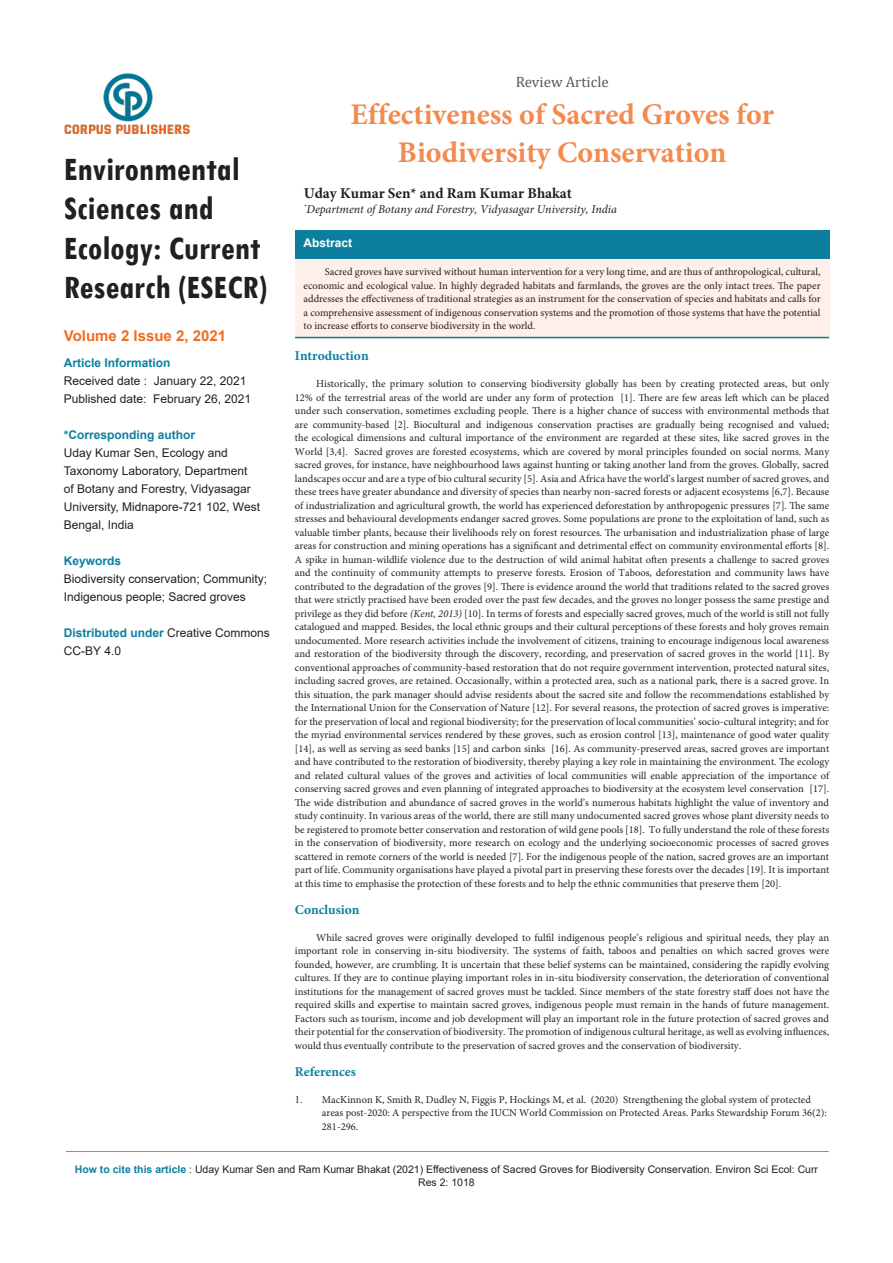
<style>
.page{position:relative;width:893px;height:1263px;background:#fff}
.page>*{position:absolute;margin:0;border:0;box-sizing:border-box;transform-origin:0 0}
.t1{font:700 condensed 34.65px/39.2px "Tw Cen";color:#231f20}
.t2{font:700 30px/37.5px "Minion Pro";color:#f38a4e;text-align:center}
.t3{font:700 15px "Minion Pro";color:#231f20}
.t4{font:700 15px "Arial";color:#f06d22}
.t5{font:15px "Cambria";color:#57585a}
.t6{font:700 13.5px "Minion Pro";color:#0c7f9f}
.t7{font:12px/18px "Arial";color:#231f20}
.t8{font:italic 12px "Minion Pro";color:#231f20}
.t9{font:700 12px "Arial";color:#0c7f9f}
.t10{font:700 12px "Arial";color:#fff}
.t11{font:10.5px/13.5px "Minion Pro";color:#231f20;text-align:justify}
.t12{font:10.5px/13.5px "Arial";color:#231f20;text-align:center}
.s1{font-weight:700;color:#0c7f9f}
.s2{font-style:italic}
.s3{font-family:"Times New Roman"}
</style>
<div class="page">
<hr style="left:66px;top:1151px;width:763px;height:1px;background:#f06d22">
<img style="left:65px;top:73px;width:125px;height:61px">
<div style="left:295px;top:230px;width:534px;height:30px;background:#0c7f9f"></div>
<div style="left:295px;top:259px;width:534px;height:79px;background:#fef0e9"></div>
<hr style="left:295px;top:337px;width:534px;height:1px;background:#0c7f9f">
<h1 class="t1" style="left:64px;top:149px;width:205px">Environmental<br>Sciences and<br>Ecology: Current<br>Research (ESECR)</h1>
<p class="t4" style="left:64px;top:325px;width:164px">Volume 2 Issue 2, 2021</p>
<p class="t9" style="left:64px;top:354px;width:108px">Article Information</p>
<p class="t7" style="left:64px;top:372px;width:189px">Received date : January 22, 2021<br>Published date: February 26, 2021</p>
<p class="t9" style="left:64px;top:426px;width:133px">*Corresponding author</p>
<p class="t7" style="left:64px;top:444px;width:198px">Uday Kumar Sen, Ecology and<br>Taxonomy Laboratory, Department of Botany and Forestry, Vidyasagar<br>University, Midnapore-721 102, West<br>Bengal, India</p>
<p class="t9" style="left:64px;top:552px;width:59px">Keywords</p>
<p class="t7" style="left:64px;top:570px;width:205px">Biodiversity conservation; Community;<br>Indigenous people; Sacred groves</p>
<p class="t7" style="left:64px;top:624px;width:208px"><span class="s1">Distributed under</span> Creative Commons<br>CC-BY 4.0</p>
<p class="t5" style="left:516px;top:73px;width:94px">Review Article</p>
<p class="t2" style="left:351px;top:96px;width:425px">Effectiveness of Sacred Groves for<br>Biodiversity Conservation</p>
<p class="t3" style="left:304px;top:183px;width:270px">Uday Kumar Sen* and Ram Kumar Bhakat</p>
<p class="t8" style="left:304px;top:201px;width:315px"><sup>*</sup>Department of Botany and Forestry, Vidyasagar University, India</p>
<p class="t10" style="left:304px;top:235px;width:50px">Abstract</p>
<p class="t11" style="left:304px;top:265px;width:519px;text-indent:21px">Sacred groves have survived without human intervention for a very long time, and are thus of anthropological, cultural, economic and ecological value. In highly degraded habitats and farmlands, the groves are the only intact trees. The paper addresses the effectiveness of traditional strategies as an instrument for the conservation of species and habitats and calls for a comprehensive assessment of indigenous conservation systems and the promotion of those systems that have the potential to increase efforts to conserve biodiversity in the world.</p>
<p class="t6" style="left:295px;top:346px;width:75px">Introduction</p>
<p class="t11" style="left:295px;top:378px;width:536px;text-indent:21px">Historically, the primary solution to conserving biodiversity globally has been by creating protected areas, but only 12% of the terrestrial areas of the world are under any form of protection [1]. There are few areas left which can be placed under such conservation, sometimes excluding people. There is a higher chance of success with environmental methods that are community-based [2]. Biocultural and indigenous conservation practises are gradually being recognised and valued; the ecological dimensions and cultural importance of the environment are regarded at these sites, like sacred groves in the World [3,4]. Sacred groves are forested ecosystems, which are covered by moral principles founded on social norms. Many sacred groves, for instance, have neighbourhood laws against hunting or taking another land from the groves. Globally, sacred landscapes occur and are a type of bio cultural security [5]. Asia and Africa have the world’s largest number of sacred groves, and these trees have greater abundance and diversity of species than nearby non-sacred forests or adjacent ecosystems [6,7]. Because of industrialization and agricultural growth, the world has experienced deforestation by anthropogenic pressures [7]. The same stresses and behavioural developments endanger sacred groves. Some populations are prone to the exploitation of land, such as valuable timber plants, because their livelihoods rely on forest resources. The urbanisation and industrialization phase of large areas for construction and mining operations has a significant and detrimental effect on community environmental efforts [8].<br>A spike in human-wildlife violence due to the destruction of wild animal habitat often presents a challenge to sacred groves and the continuity of community attempts to preserve forests. Erosion of Taboos, deforestation and community laws have contributed to the degradation of the groves [9]. There is evidence around the world that traditions related to the sacred groves that were strictly practised have been eroded over the past few decades, and the groves no longer possess the same prestige and privilege as they did before <span class="s2">(Kent, 2013)</span> [10]. In terms of forests and especially sacred groves, much of the world is still not fully catalogued and mapped. Besides, the local ethnic groups and their cultural perceptions of these forests and holy groves remain undocumented. More research activities include the involvement of citizens, training to encourage indigenous local awareness and restoration of the biodiversity through the discovery, recording, and preservation of sacred groves in the world [11]. By conventional approaches of community-based restoration that do not require government intervention, protected natural sites, including sacred groves, are retained. Occasionally, within a protected area, such as a national park, there is a sacred grove. In this situation, the park manager should advise residents about the sacred site and follow the recommendations established by the International Union for the Conservation of Nature [12]. For several reasons, the protection of sacred groves is imperative: for the preservation of local and regional biodiversity; for the preservation of local communities’ socio-cultural integrity; and for the myriad environmental services rendered by these groves, such as erosion control [13], maintenance of good water quality [14], as well as serving as seed banks [15] and carbon sinks [16]. As community-preserved areas, sacred groves are important and have contributed to the restoration of biodiversity, thereby playing a key role in maintaining the environment. The ecology and related cultural values of the groves and activities of local communities will enable appreciation of the importance of conserving sacred groves and even planning of integrated approaches to biodiversity at the ecosystem level conservation [17].<br>The wide distribution and abundance of sacred groves in the world’s numerous habitats highlight the value of inventory and study continuity. In various areas of the world, there are still many undocumented sacred groves whose plant diversity needs to be registered to promote better conservation and restoration of wild gene pools [18]. To fully understand the role of these forests in the conservation of biodiversity, more research on ecology and the underlying socioeconomic processes of sacred groves scattered in remote corners of the world is needed [7]. For the indigenous people of the nation, sacred groves are an important part of life. Community organisations have played a pivotal part in preserving these forests over the decades [19]. It is important at this time to emphasise the protection of these forests and to help the ethnic communities that preserve them [20].</p>
<p class="t6" style="left:295px;top:900px;width:66px">Conclusion</p>
<p class="t11" style="left:295px;top:931px;width:536px;text-indent:21px">While sacred groves were originally developed to fulfil indigenous people’s religious and spiritual needs, they play an important role in conserving in-situ biodiversity. The systems of faith, taboos and penalties on which sacred groves were founded, however, are crumbling. It is uncertain that these belief systems can be maintained, considering the rapidly evolving cultures. If they are to continue playing important roles in in-situ biodiversity conservation, the deterioration of conventional institutions for the management of sacred groves must be tackled. Since members of the state forestry staff does not have the required skills and expertise to maintain sacred groves, indigenous people must remain in the hands of future management.<br>Factors such as tourism, income and job development will play an important role in the future protection of sacred groves and their potential for the conservation of biodiversity. The promotion of indigenous cultural heritage, as well as evolving influences, would thus eventually contribute to the preservation of sacred groves and the conservation of biodiversity.</p>
<p class="t6" style="left:295px;top:1062px;width:62px">References</p>
<p class="t11" style="left:322px;top:1093px;width:506px;text-align:left;text-indent:-27px"><span class="s3">1.</span> MacKinnon K, Smith R, Dudley N, Figgis P, Hockings M, et al. (2020) Strengthening the global system of protected areas post-2020: A perspective from the IUCN World Commission on Protected Areas. Parks Stewardship Forum 36(2):<br>281-296.</p>
<p class="t12" style="left:75px;top:1162px;width:745px"><span class="s1">How to cite this article</span> : Uday Kumar Sen and Ram Kumar Bhakat (2021) Effectiveness of Sacred Groves for Biodiversity Conservation. Environ Sci Ecol: Curr<br>Res 2: 1018</p>
</div>
